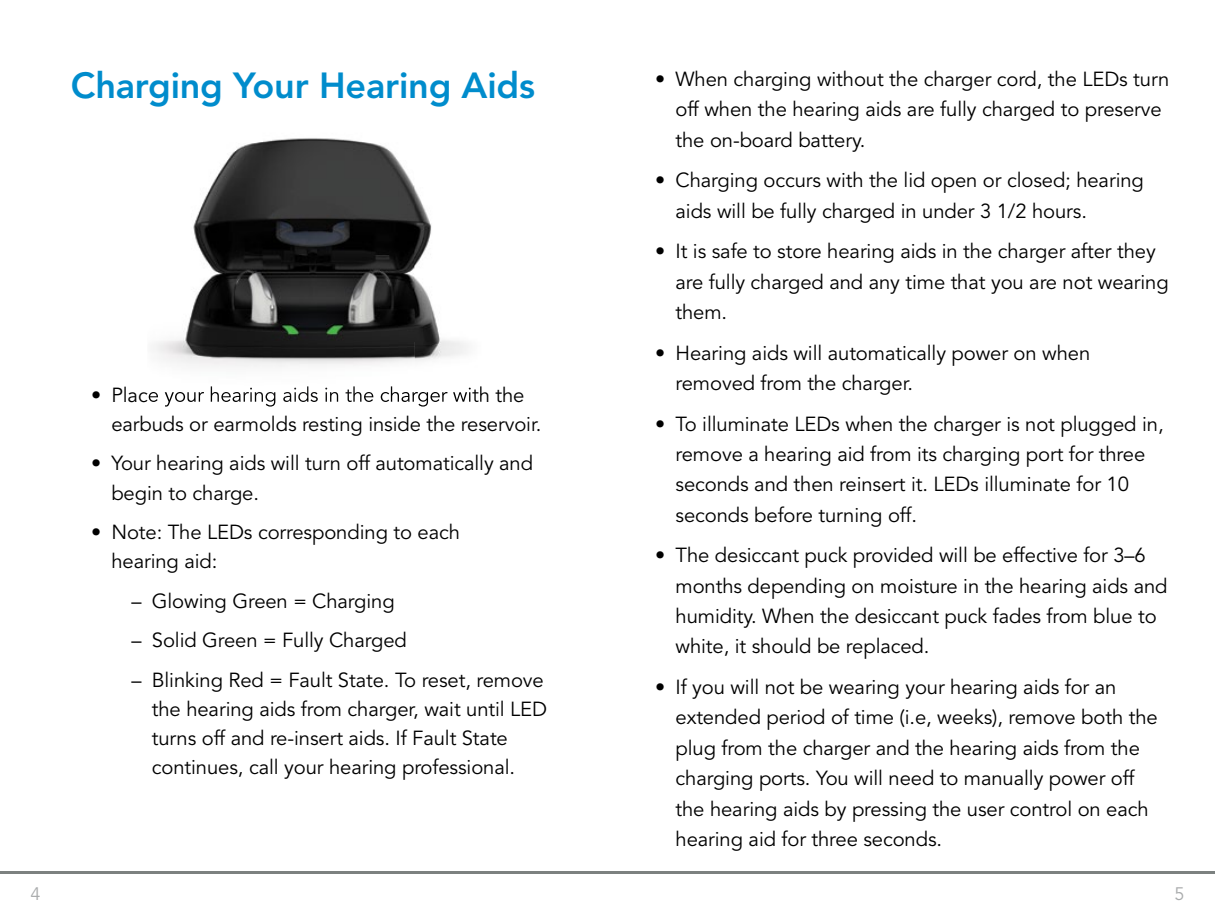
<style>
.page{position:relative;width:1215px;height:912px;background:#fff}
.page>*{position:absolute;margin:0;border:0;box-sizing:border-box;transform-origin:0 0}
.t1{font:36px "Avenir LT SLI Std Heavy";letter-spacing:-.005em;color:#008ccc}
.t2{font:20.25px/30.4px "Avenir LT SLI Std Book";letter-spacing:-.005em;color:#000}
.t3{font:18px "Avenir LT SLI Std Book";color:#a9abac}
</style>
<div class="page">
<hr style="left:0;top:871px;width:1215px;height:3px;background:#7c8180">
<img style="left:153px;top:138px;width:315px;height:269px">
<img style="left:147px;top:386px;width:334px;height:20px">
<h1 class="t1" style="left:71px;top:64px;width:466px">Charging Your Hearing Aids</h1>
<p class="t2" style="left:111px;top:409px;width:432px">earbuds or earmolds resting inside the reservoir.</p>
<p class="t2" style="left:111px;top:449px;width:423px;line-height:29.2px;text-indent:-20px">• Your hearing aids will turn off automatically and begin to charge.</p>
<p class="t2" style="left:111px;top:518px;width:350px;line-height:29.2px;text-indent:-20px">• Note: The LEDs corresponding to each hearing aid:</p>
<p class="t2" style="left:132px;top:586px;width:265px">– Glowing Green = Charging</p>
<p class="t2" style="left:132px;top:625px;width:277px">– Solid Green = Fully Charged</p>
<p class="t2" style="left:152px;top:665px;width:397px;line-height:29.2px;text-indent:-20px">– Blinking Red = Fault State. To reset, remove the hearing aids from charger, wait until LED turns off and re-insert aids. If Fault State continues, call your hearing professional.</p>
<p class="t2" style="left:676px;top:64px;width:495px;text-indent:-20px">• When charging without the charger cord, the LEDs turn off when the hearing aids are fully charged to preserve the on-board battery.</p>
<p class="t2" style="left:676px;top:166px;width:470px;text-indent:-20px">• Charging occurs with the lid open or closed; hearing aids will be fully charged in under 3 1/2 hours.</p>
<p class="t2" style="left:676px;top:236px;width:495px;text-indent:-20px">• It is safe to store hearing aids in the charger after they are fully charged and any time that you are not wearing them.</p>
<p class="t2" style="left:676px;top:338px;width:416px;text-indent:-20px">• Hearing aids will automatically power on when removed from the charger.</p>
<p class="t2" style="left:676px;top:409px;width:490px;text-indent:-20px">• To illuminate LEDs when the charger is not plugged in, remove a hearing aid from its charging port for three seconds and then reinsert it. LEDs illuminate for 10 seconds before turning off.</p>
<p class="t2" style="left:676px;top:540px;width:494px;text-indent:-20px">• The desiccant puck provided will be effective for 3–6 months depending on moisture in the hearing aids and humidity. When the desiccant puck fades from blue to white, it should be replaced.</p>
<p class="t2" style="left:676px;top:672px;width:484px;text-indent:-20px">• If you will not be wearing your hearing aids for an extended period of time (i.e, weeks), remove both the plug from the charger and the hearing aids from the charging ports. You will need to manually power off the hearing aids by pressing the user control on each hearing aid for three seconds.</p>
<p class="t3" style="left:30px;top:883px;width:12px">4</p>
<p class="t3" style="left:1175px;top:883px;width:12px">5</p>
</div>
